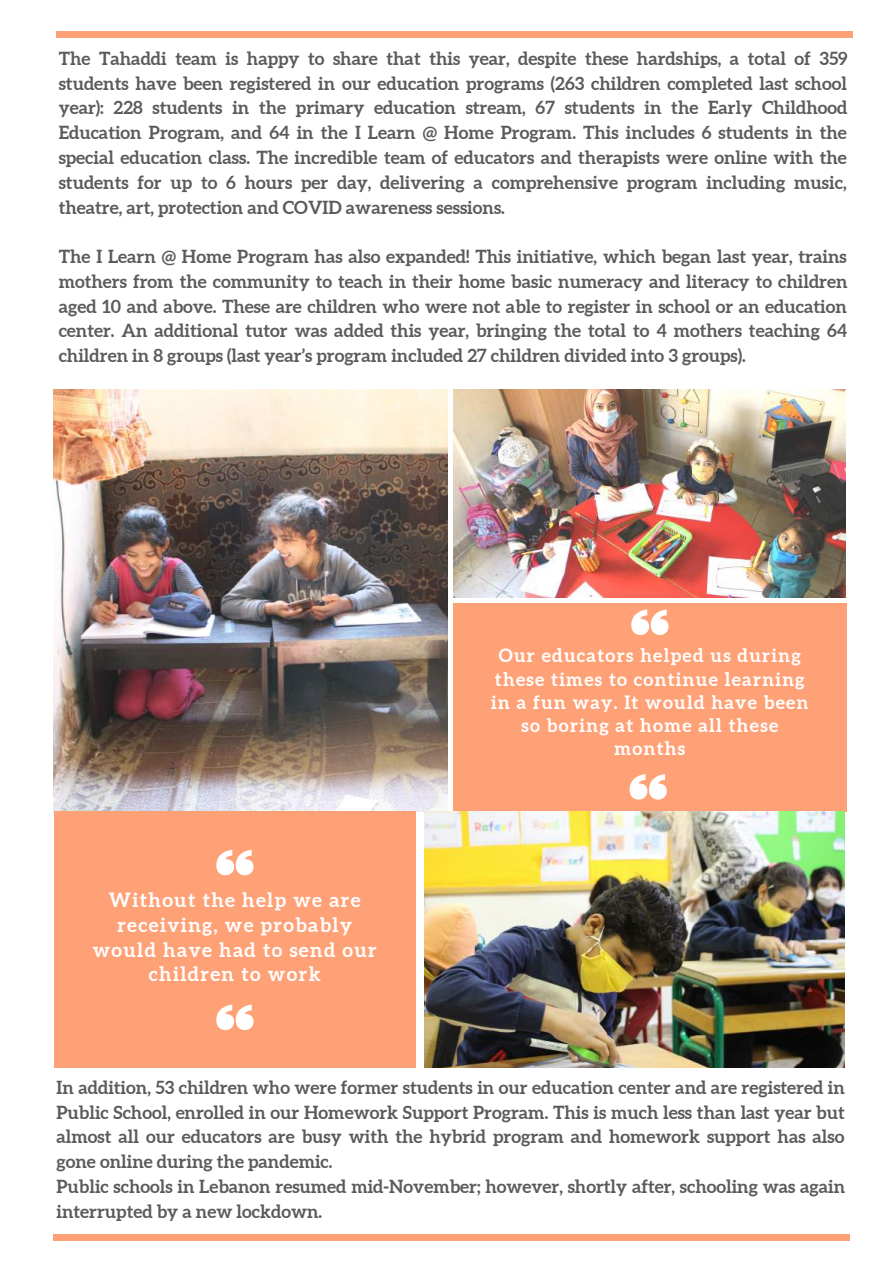
<style>
.page{position:relative;width:894px;height:1264px;background:#fff}
.page>*{position:absolute;margin:0;border:0;box-sizing:border-box;transform-origin:0 0}
.t1{font:700 19.65px/24.8px "Aleo";letter-spacing:.07em;color:#fff;text-align:center}
.t2{font:700 18.45px/23.1px "Aleo";letter-spacing:.07em;color:#fff;text-align:center}
.t3{font:700 18px/24.8px "Aleo";color:#000;text-align:justify}
</style>
<div class="page">
<div style="left:53px;top:1233px;width:796px;height:7px;background:#ffa177"></div>
<div style="left:57px;top:31px;width:796px;height:6px;background:#ffa177"></div>
<img style="left:53px;top:389px;width:394px;height:423px">
<img style="left:453px;top:389px;width:392px;height:209px">
<div style="left:453px;top:603px;width:393px;height:209px;background:#ffa177"></div>
<svg style="left:631px;top:609px;width:37px;height:26px"></svg>
<svg style="left:629px;top:774px;width:37px;height:25px"></svg>
<div style="left:54px;top:811px;width:361px;height:256px;background:#ffa177"></div>
<svg style="left:216px;top:849px;width:37px;height:26px"></svg>
<svg style="left:216px;top:1004px;width:37px;height:26px"></svg>
<img style="left:424px;top:811px;width:420px;height:256px">
<p class="t3" style="left:59px;top:46px;width:790px">The Tahaddi team is happy to share that this year, despite these hardships, a total of 359 students have been registered in our education programs (263 children completed last school year): 228 students in the primary education stream, 67 students in the Early Childhood Education Program, and 64 in the I Learn @ Home Program. This includes 6 students in the special education class. The incredible team of educators and therapists were online with the students for up to 6 hours per day, delivering a comprehensive program including music, theatre, art, protection and COVID awareness sessions.</p>
<p class="t3" style="left:59px;top:244px;width:790px">The I Learn @ Home Program has also expanded! This initiative, which began last year, trains mothers from the community to teach in their home basic numeracy and literacy to children aged 10 and above. These are children who were not able to register in school or an education center. An additional tutor was added this year, bringing the total to 4 mothers teaching 64 children in 8 groups (last year’s program included 27 children divided into 3 groups).</p>
<p class="t1" style="left:93px;top:887px;width:285px">Without the help we are receiving, we probably would have had to send our children to work</p>
<p class="t2" style="left:491px;top:644px;width:318px">Our educators helped us during these times to continue learning in a fun way. It would have been so boring at home all these months</p>
<p class="t3" style="left:57px;top:1074px;width:790px;text-align:left">In addition, 53 children who were former students in our education center and are registered in Public School, enrolled in our Homework Support Program. This is much less than last year but almost all our educators are busy with the hybrid program and homework support has also gone online during the pandemic.<br>Public schools in Lebanon resumed mid-November; however, shortly after, schooling was again interrupted by a new lockdown.</p>
</div>
